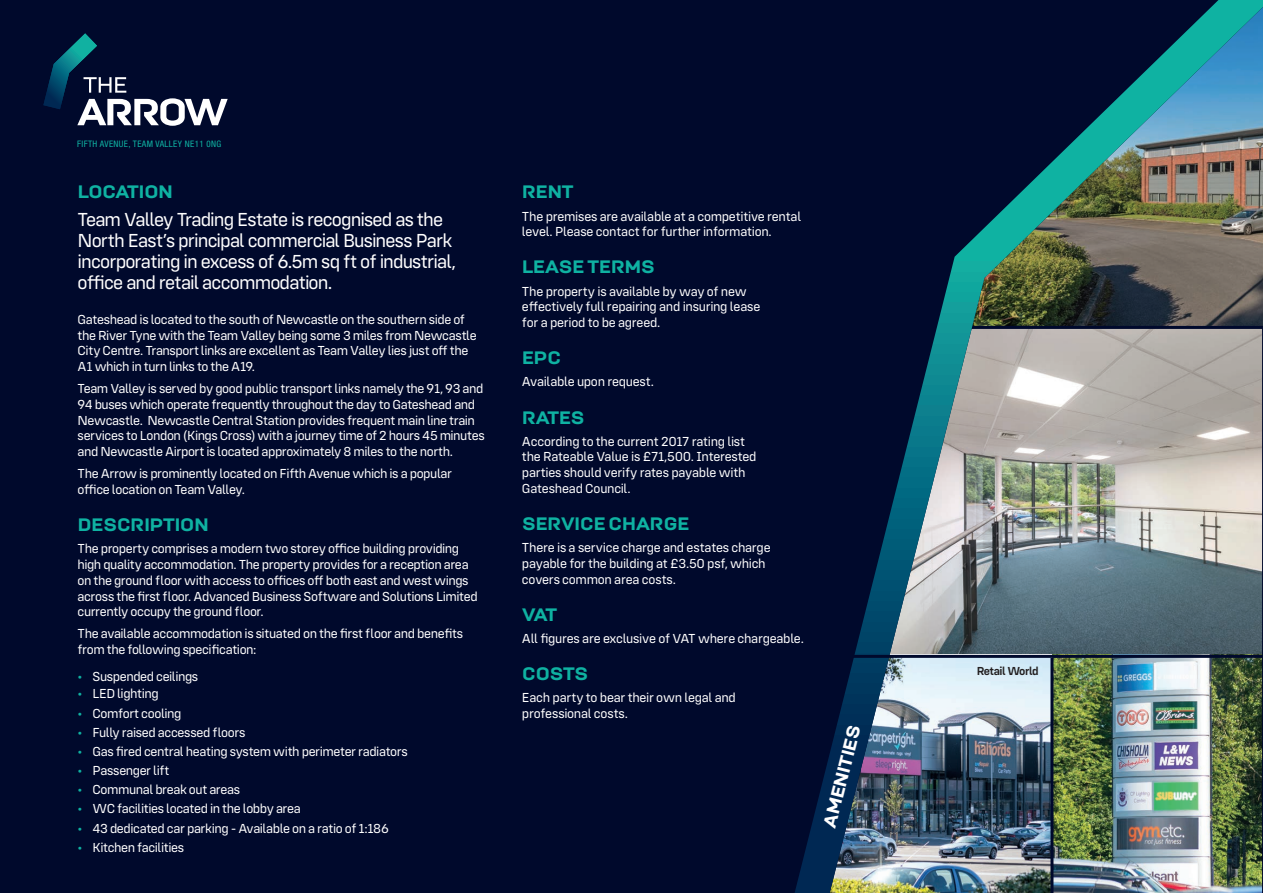
<style>
.page{position:relative;width:1263px;height:893px;background:#fff}
.page>*{position:absolute;margin:0;border:0;box-sizing:border-box;transform-origin:0 0}
.TEXT{font:19.5px/21px "Config Alt";letter-spacing:-.045em;color:#fff}
.HEADINGS{font:900 18px "Moderna Unicase";color:#0fb2a2}
.HEADINGS-2{font:900 18px "Moderna Unicase";color:#fff}
.TEXT-2{font:13.5px/15.8px "Config Alt";letter-spacing:-.025em;color:#fff}
.t1{font:600 12px "Config Alt";letter-spacing:-.045em;color:#231f20}
.t2{font:condensed 9px "Helvetica Neue";letter-spacing:.04em;color:#0fb2a2}
.s1{color:#0fb2a2}
</style>
<div class="page">
<div style="left:563px;top:0;width:232px;height:893px;background:#00092c"></div>
<div style="left:0;top:0;width:563px;height:893px;background:#00092c"></div>
<svg style="left:43px;top:33px;width:185px;height:93px"></svg>
<img style="left:795px;top:0;width:468px;height:893px">
<hr style="left:831px;top:655px;width:432px;height:3px;background:#00092c">
<p class="t2" style="left:77px;top:139px;width:146px">FIFTH AVENUE, TEAM VALLEY NE11 0NG</p>
<p class="HEADINGS" style="left:78px;top:178px;width:97px">LOCATION</p>
<p class="TEXT" style="left:78px;top:209px;width:380px">Team Valley Trading Estate is recognised as the North East’s principal commercial Business Park incorporating in excess of 6.5m sq ft of industrial, office and retail accommodation.</p>
<p class="TEXT-2" style="left:78px;top:311px;width:401px">Gateshead is located to the south of Newcastle on the southern side of the River Tyne with the Team Valley being some 3 miles from Newcastle City Centre. Transport links are excellent as Team Valley lies just off the A1 which in turn links to the A19.</p>
<p class="TEXT-2" style="left:78px;top:381px;width:409px">Team Valley is served by good public transport links namely the 91, 93 and 94 buses which operate frequently throughout the day to Gateshead and Newcastle. Newcastle Central Station provides frequent main line train services to London (Kings Cross) with a journey time of 2 hours 45 minutes and Newcastle Airport is located approximately 8 miles to the north.</p>
<p class="TEXT-2" style="left:78px;top:466px;width:376px">The Arrow is prominently located on Fifth Avenue which is a popular office location on Team Valley.</p>
<p class="HEADINGS" style="left:78px;top:511px;width:132px">DESCRIPTION</p>
<p class="TEXT-2" style="left:78px;top:541px;width:402px">The property comprises a modern two storey office building providing high quality accommodation. The property provides for a reception area on the ground floor with access to offices off both east and west wings across the first floor. Advanced Business Software and Solutions Limited currently occupy the ground floor.</p>
<p class="TEXT-2" style="left:78px;top:626px;width:387px">The available accommodation is situated on the first floor and benefits from the following specification:</p>
<p class="TEXT-2" style="left:78px;top:668px;width:122px"><span class="s1">•</span> Suspended ceilings</p>
<p class="TEXT-2" style="left:78px;top:686px;width:83px"><span class="s1">•</span> LED lighting</p>
<p class="TEXT-2" style="left:78px;top:705px;width:105px"><span class="s1">•</span> Comfort cooling</p>
<p class="TEXT-2" style="left:78px;top:724px;width:169px"><span class="s1">•</span> Fully raised accessed floors</p>
<p class="TEXT-2" style="left:78px;top:743px;width:332px"><span class="s1">•</span> Gas fired central heating system with perimeter radiators</p>
<p class="TEXT-2" style="left:78px;top:762px;width:93px"><span class="s1">•</span> Passenger lift</p>
<p class="TEXT-2" style="left:78px;top:782px;width:164px"><span class="s1">•</span> Communal break out areas</p>
<p class="TEXT-2" style="left:78px;top:801px;width:225px"><span class="s1">•</span> WC facilities located in the lobby area</p>
<p class="TEXT-2" style="left:78px;top:820px;width:313px"><span class="s1">•</span> 43 dedicated car parking - Available on a ratio of 1:186</p>
<p class="TEXT-2" style="left:78px;top:839px;width:108px"><span class="s1">•</span> Kitchen facilities</p>
<p class="HEADINGS" style="left:522px;top:178px;width:53px">RENT</p>
<p class="TEXT-2" style="left:522px;top:208px;width:281px">The premises are available at a competitive rental level. Please contact for further information.</p>
<p class="HEADINGS" style="left:522px;top:253px;width:134px">LEASE TERMS</p>
<p class="TEXT-2" style="left:522px;top:283px;width:240px">The property is available by way of new effectively full repairing and insuring lease for a period to be agreed.</p>
<p class="HEADINGS" style="left:522px;top:344px;width:40px">EPC</p>
<p class="TEXT-2" style="left:522px;top:374px;width:133px">Available upon request.</p>
<p class="HEADINGS" style="left:522px;top:403px;width:64px">RATES</p>
<p class="TEXT-2" style="left:522px;top:433px;width:236px">According to the current 2017 rating list the Rateable Value is £71,500. Interested parties should verify rates payable with Gateshead Council.</p>
<p class="HEADINGS" style="left:522px;top:510px;width:169px">SERVICE CHARGE</p>
<p class="TEXT-2" style="left:522px;top:540px;width:250px">There is a service charge and estates charge payable for the building at £3.50 psf, which covers common area costs.</p>
<p class="HEADINGS" style="left:522px;top:601px;width:37px">VAT</p>
<p class="TEXT-2" style="left:522px;top:630px;width:283px">All figures are exclusive of VAT where chargeable.</p>
<p class="HEADINGS" style="left:522px;top:660px;width:68px">COSTS</p>
<p class="TEXT-2" style="left:522px;top:690px;width:215px">Each party to bear their own legal and professional costs.</p>
<p class="HEADINGS-2" style="left:816px;top:824px;width:106px;rotate:-76deg">AMENITIES</p>
<p class="t1" style="left:977px;top:664px;width:63px">Retail World</p>
</div>
